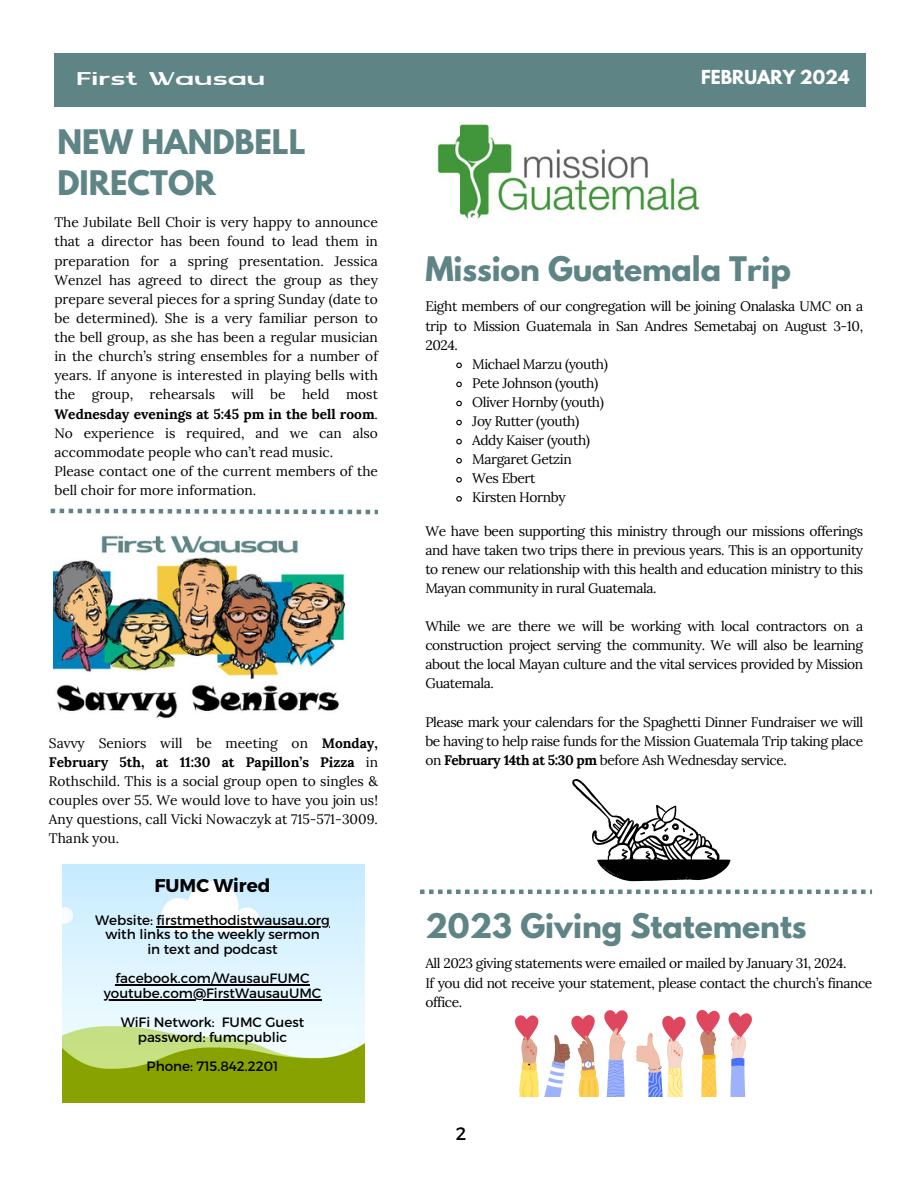
<style>
.page{position:relative;width:918px;height:1188px;background:#fff}
.page>*{position:absolute;margin:0;border:0;box-sizing:border-box;transform-origin:0 0}
.t1{font:700 30px/41.7px "League Spartan";color:#5f8485}
.t2{font:700 18.45px "Montserrat";color:#000}
.t3{font:18px "Montserrat";color:#000}
.t4{font:700 17.1px "League Spartan";color:#fff}
.t5{font:17.1px "Tamrin";color:#fff}
.t6{font:13.8px/19px "Lora";letter-spacing:-.03em;color:#000;text-align:justify}
.t7{font:13.65px/19.2px "Lora";color:#000;text-align:justify}
.t8{font:13.5px "Montserrat";color:#000}
.s1{font-weight:700}
</style>
<div class="page">
<svg style="left:420px;top:890px;width:452px;height:4px"></svg>
<svg style="left:51px;top:509px;width:327px;height:5px"></svg>
<div style="left:54px;top:54px;width:811px;height:52px;background:#5f8485"></div>
<img style="left:53px;top:535px;width:293px;height:183px">
<img style="left:437px;top:122px;width:263px;height:97px">
<svg style="left:572px;top:779px;width:159px;height:102px"></svg>
<img style="left:515px;top:1011px;width:236px;height:85px">
<svg style="left:456px;top:362px;width:6px;height:7px"></svg>
<svg style="left:456px;top:381px;width:6px;height:7px"></svg>
<svg style="left:456px;top:400px;width:6px;height:7px"></svg>
<svg style="left:456px;top:419px;width:6px;height:7px"></svg>
<svg style="left:456px;top:438px;width:6px;height:7px"></svg>
<svg style="left:456px;top:457px;width:6px;height:7px"></svg>
<svg style="left:456px;top:477px;width:6px;height:6px"></svg>
<svg style="left:456px;top:496px;width:6px;height:6px"></svg>
<img style="left:62px;top:864px;width:303px;height:239px">
<hr style="left:157px;top:926px;width:173px;height:1px;background:#000">
<hr style="left:115px;top:984px;width:195px;height:2px;background:#000">
<hr style="left:104px;top:999px;width:217px;height:1px;background:#000">
<h6 class="t4" style="left:693px;top:68px;width:154px">JUNE/JULY 2023</h6>
<h6 class="t5" style="left:76px;top:68px;width:190px">First Wausau</h6>
<h3 class="t4" style="left:701px;top:68px;width:150px">FEBRUARY 2024</h3>
<h5 class="t1" style="left:57px;top:125px;width:250px">NEW HANDBELL<br>DIRECTOR</h5>
<p class="t7" style="left:54px;top:213px;width:325px">The Jubilate Bell Choir is very happy to announce that a director has been found to lead them in preparation for a spring presentation. Jessica Wenzel has agreed to direct the group as they prepare several pieces for a spring Sunday (date to be determined). She is a very familiar person to the bell group, as she has been a regular musician in the church’s string ensembles for a number of years. If anyone is interested in playing bells with the group, rehearsals will be held most <span class="s1">Wednesday evenings at 5:45 pm in the bell room</span>.<br>No experience is required, and we can also accommodate people who can’t read music.</p>
<p class="t7" style="left:54px;top:461px;width:325px">Please contact one of the current members of the bell choir for more information.</p>
<p class="t7" style="left:49px;top:733px;width:331px">Savvy Seniors will be meeting on <span class="s1">Monday, February 5th, at 11:30 at Papillon’s Pizza</span> in Rothschild. This is a social group open to singles &amp; couples over 55. We would love to have you join us!<br>Any questions, call Vicki Nowaczyk at 715-571-3009.<br>Thank you.</p>
<p class="t2" style="left:155px;top:874px;width:118px">FUMC Wired</p>
<p class="t8" style="left:95px;top:911px;width:236px">Website: firstmethodistwausau.org</p>
<p class="t8" style="left:105px;top:926px;width:216px">with links to the weekly sermon</p>
<p class="t8" style="left:147px;top:941px;width:132px">in text and podcast</p>
<p class="t8" style="left:115px;top:970px;width:196px">facebook.com/WausauFUMC</p>
<p class="t8" style="left:104px;top:984px;width:219px">youtube.com@FirstWausauUMC</p>
<h2 class="t8" style="left:121px;top:1014px;width:185px">WiFi Network: FUMC Guest</h2>
<p class="t8" style="left:138px;top:1028px;width:151px">password: fumcpublic</p>
<p class="t8" style="left:147px;top:1058px;width:133px">Phone: 715.842.2201</p>
<p class="t1" style="left:425px;top:252px;width:367px">Mission Guatemala Trip</p>
<p class="t6" style="left:425px;top:297px;width:439px">Eight members of our congregation will be joining Onalaska UMC on a trip to Mission Guatemala in San Andres Semetabaj on August 3-10, 2024.</p>
<h2 class="t6" style="left:472px;top:354px;width:137px">Michael Marzu (youth)</h2>
<p class="t6" style="left:472px;top:373px;width:127px">Pete Johnson (youth)</p>
<p class="t6" style="left:472px;top:392px;width:133px">Oliver Hornby (youth)</p>
<p class="t6" style="left:472px;top:411px;width:108px">Joy Rutter (youth)</p>
<p class="t6" style="left:472px;top:430px;width:119px">Addy Kaiser (youth)</p>
<p class="t6" style="left:472px;top:449px;width:101px">Margaret Getzin</p>
<p class="t6" style="left:472px;top:469px;width:65px">Wes Ebert</p>
<p class="t6" style="left:472px;top:488px;width:95px">Kirsten Hornby</p>
<p class="t6" style="left:425px;top:521px;width:439px">We have been supporting this ministry through our missions offerings and have taken two trips there in previous years. This is an opportunity to renew our relationship with this health and education ministry to this Mayan community in rural Guatemala.</p>
<p class="t6" style="left:425px;top:617px;width:439px">While we are there we will be working with local contractors on a construction project serving the community. We will also be learning about the local Mayan culture and the vital services provided by Mission Guatemala.</p>
<p class="t6" style="left:425px;top:712px;width:439px">Please mark your calendars for the Spaghetti Dinner Fundraiser we will be having to help raise funds for the Mission Guatemala Trip taking place on <span class="s1">February 14th at 5:30 pm</span> before Ash Wednesday service.</p>
<p class="t1" style="left:425px;top:909px;width:383px">2023 Giving Statements</p>
<p class="t6" style="left:425px;top:954px;width:423px">All 2023 giving statements were emailed or mailed by January 31, 2024.</p>
<p class="t6" style="left:425px;top:973px;width:449px">If you did not receive your statement, please contact the church’s finance office.</p>
<h3 class="t3" style="left:456px;top:1122px;width:12px">2</h3>
</div>
